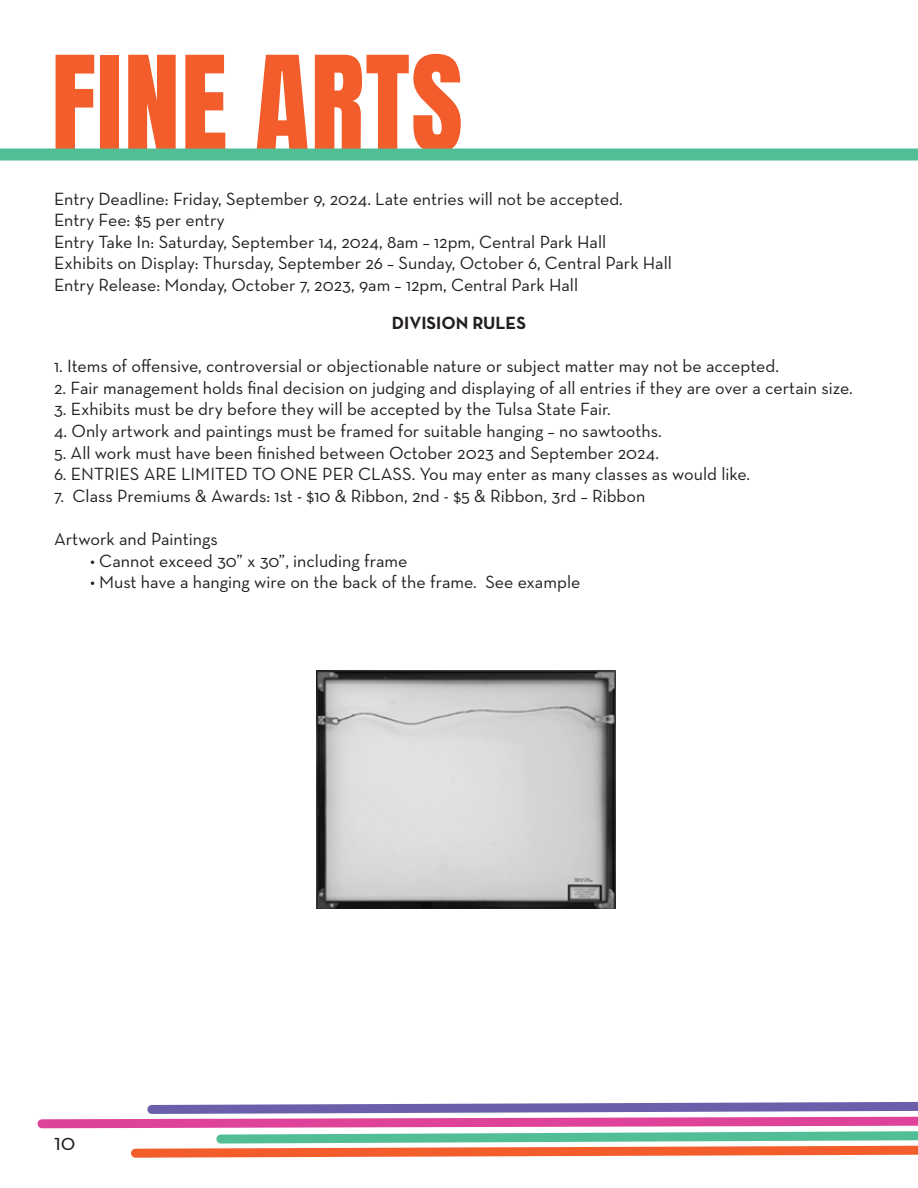
<style>
.page{position:relative;width:918px;height:1188px;background:#fff}
.page>*{position:absolute;margin:0;border:0;box-sizing:border-box;transform-origin:0 0}
.t1{font:112.5px "Anton";letter-spacing:.01em;color:#f35d2b}
.t2{font:24px "Neutra Text";color:#231f20}
.t3{font:18px "Neutra Text";color:#231f20}
.t4{font:700 18px "Neutra Text";color:#231f20}
</style>
<div class="page">
<img style="left:317px;top:670px;width:298px;height:239px">
<div style="left:0;top:148px;width:918px;height:12px;background:#51be95"></div>
<svg style="left:37px;top:1101px;width:881px;height:57px"></svg>
<p class="t1" style="left:51px;top:47px;width:413px">FINE ARTS</p>
<p class="t3" style="left:54px;top:188px;width:570px">Entry Deadline: Friday, September 9, 2024. Late entries will not be accepted.</p>
<p class="t3" style="left:54px;top:209px;width:172px">Entry Fee: $5 per entry</p>
<p class="t3" style="left:54px;top:231px;width:554px">Entry Take In: Saturday, September 14, 2024, 8am – 12pm, Central Park Hall</p>
<p class="t3" style="left:54px;top:252px;width:619px">Exhibits on Display: Thursday, September 26 – Sunday, October 6, Central Park Hall</p>
<p class="t3" style="left:54px;top:274px;width:526px">Entry Release: Monday, October 7, 2023, 9am – 12pm, Central Park Hall</p>
<p class="t4" style="left:392px;top:312px;width:136px">DIVISION RULES</p>
<p class="t3" style="left:54px;top:355px;width:727px">1. Items of offensive, controversial or objectionable nature or subject matter may not be accepted.</p>
<p class="t3" style="left:54px;top:377px;width:800px">2. Fair management holds final decision on judging and displaying of all entries if they are over a certain size.</p>
<p class="t3" style="left:54px;top:398px;width:558px">3. Exhibits must be dry before they will be accepted by the Tulsa State Fair.</p>
<p class="t3" style="left:54px;top:420px;width:609px">4. Only artwork and paintings must be framed for suitable hanging – no sawtooths.</p>
<p class="t3" style="left:54px;top:442px;width:607px">5. All work must have been finished between October 2023 and September 2024.</p>
<p class="t3" style="left:54px;top:463px;width:698px">6. ENTRIES ARE LIMITED TO ONE PER CLASS. You may enter as many classes as would like.</p>
<p class="t3" style="left:54px;top:485px;width:593px">7. Class Premiums &amp; Awards: 1st - $10 &amp; Ribbon, 2nd - $5 &amp; Ribbon, 3rd – Ribbon</p>
<p class="t3" style="left:54px;top:528px;width:165px">Artwork and Paintings</p>
<p class="t3" style="left:90px;top:550px;width:319px">• Cannot exceed 30” x 30”, including frame</p>
<p class="t3" style="left:90px;top:571px;width:492px">• Must have a hanging wire on the back of the frame. See example</p>
<p class="t2" style="left:54px;top:1127px;width:23px">10</p>
</div>
